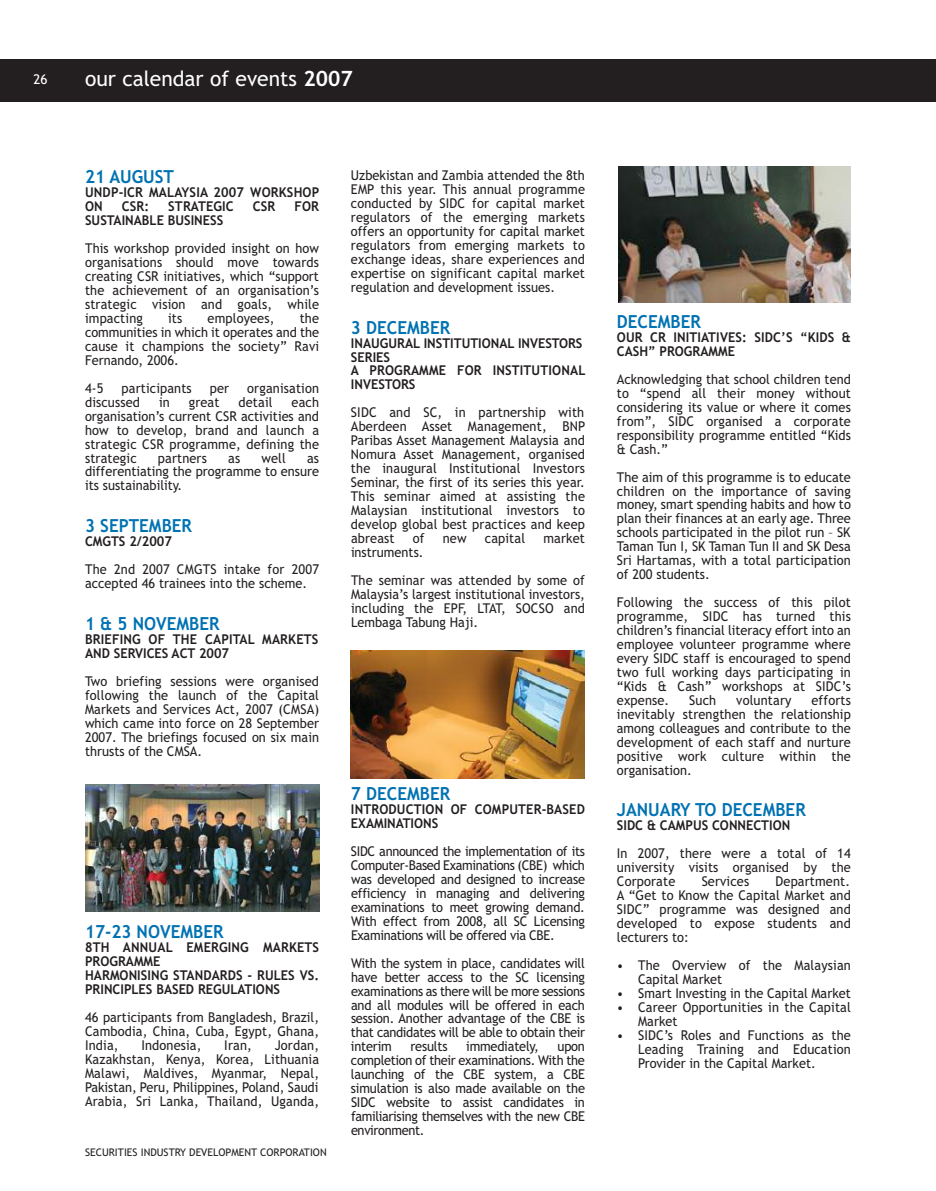
<style>
.page{position:relative;width:936px;height:1191px;background:#fff}
.page>*{position:absolute;margin:0;border:0;box-sizing:border-box;transform-origin:0 0}
.t1{font:21px "Trebuchet MS";color:#fff}
.t2{font:18px "Trebuchet MS Bold OTF";color:#0072b2;scale:.95 1}
.t3{font:13.5px/14px "Trebuchet MS";letter-spacing:.01em;color:#231f20;text-align:justify;scale:.95 1}
.t4{font:13.5px/14px "Trebuchet MS Bold OTF";letter-spacing:.005em;color:#231f20;scale:.95 1}
.t5{font:13.5px "Trebuchet MS";letter-spacing:-.015em;color:#231f20;scale:.95 1}
.t6{font:13.5px "Trebuchet MS";color:#fff}
.t7{font:10.5px "Trebuchet MS";color:#231f20}
.s1{font-family:"Trebuchet MS Bold OTF"}
</style>
<div class="page">
<img style="left:618px;top:167px;width:232px;height:136px">
<div style="left:0;top:60px;width:935px;height:42px;background:#231f20"></div>
<img style="left:351px;top:651px;width:234px;height:127px">
<img style="left:85px;top:784px;width:234px;height:128px">
<p class="t6" style="left:33px;top:72px;width:16px">26</p>
<h1 class="t1" style="left:85px;top:66px;width:269px">our calendar of events <span class="s1">2007</span></h1>
<h2 class="t2" style="left:85px;top:167px;width:95px">21 AUGUST</h2>
<p class="t4" style="left:85px;top:186px;width:248px">UNDP-ICR MALAYSIA 2007 WORKSHOP<br>ON</p>
<p class="t4" style="left:122px;top:200px;width:30px">CSR:</p>
<p class="t4" style="left:168px;top:200px;width:70px">STRATEGIC</p>
<p class="t4" style="left:253px;top:200px;width:25px">CSR</p>
<p class="t4" style="left:294px;top:200px;width:27px">FOR</p>
<p class="t4" style="left:85px;top:214px;width:147px">SUSTAINABLE BUSINESS</p>
<p class="t3" style="left:85px;top:241px;width:248px">This workshop provided insight on how organisations should move towards creating CSR initiatives, which “support the achievement of an organisation’s strategic vision and goals, while impacting</p>
<p class="t3" style="left:85px;top:311px;width:248px;text-indent:215px">the communities in which it operates and the cause it champions the society” Ravi Fernando, 2006.</p>
<p class="t3" style="left:85px;top:381px;width:21px">4-5</p>
<p class="t3" style="left:121px;top:381px;width:75px">participants</p>
<p class="t3" style="left:210px;top:381px;width:22px">per</p>
<p class="t3" style="left:247px;top:381px;width:77px">organisation</p>
<p class="t3" style="left:85px;top:395px;width:59px">discussed</p>
<p class="t3" style="left:159px;top:395px;width:13px">in</p>
<p class="t3" style="left:189px;top:395px;width:34px">great</p>
<p class="t3" style="left:238px;top:395px;width:37px">detail</p>
<p class="t3" style="left:168px;top:311px;width:16px">its</p>
<p class="t3" style="left:207px;top:311px;width:72px">employees,</p>
<p class="t3" style="left:85px;top:395px;width:248px;text-indent:206px">each organisation’s current CSR activities and how to develop, brand and launch a strategic CSR programme, defining the strategic</p>
<p class="t3" style="left:158px;top:451px;width:53px">partners</p>
<p class="t3" style="left:228px;top:451px;width:14px">as</p>
<p class="t3" style="left:261px;top:451px;width:27px">well</p>
<p class="t3" style="left:85px;top:451px;width:248px;text-indent:222px">as differentiating the programme to ensure its sustainability.</p>
<h2 class="t2" style="left:85px;top:515px;width:114px">3 SEPTEMBER</h2>
<p class="t4" style="left:85px;top:534px;width:93px">CMGTS 2/2007</p>
<p class="t3" style="left:85px;top:562px;width:248px">The 2nd 2007 CMGTS intake for 2007 accepted 46 trainees into the scheme.</p>
<h2 class="t2" style="left:85px;top:613px;width:143px">1 &amp; 5 NOVEMBER</h2>
<p class="t4" style="left:85px;top:632px;width:247px">BRIEFING OF THE CAPITAL MARKETS<br>AND SERVICES ACT 2007</p>
<p class="t3" style="left:85px;top:674px;width:248px">Two briefing sessions were organised following the launch of the Capital Markets and Services Act, 2007 (CMSA) which came into force on 28 September 2007. The briefings focused on six main thrusts of the CMSA.</p>
<h2 class="t2" style="left:85px;top:921px;width:147px">17-23 NOVEMBER</h2>
<p class="t4" style="left:85px;top:940px;width:248px">8TH ANNUAL EMERGING MARKETS<br>PROGRAMME<br>HARMONISING STANDARDS - RULES VS.<br>PRINCIPLES BASED REGULATIONS</p>
<p class="t3" style="left:85px;top:1010px;width:248px">46 participants from Bangladesh, Brazil, Cambodia, China, Cuba, Egypt, Ghana, India,</p>
<p class="t3" style="left:85px;top:1038px;width:248px;text-indent:189px">Jordan, Kazakhstan, Kenya, Korea, Lithuania Malawi, Maldives, Myanmar, Nepal, Pakistan, Peru, Philippines, Poland, Saudi Arabia, Sri Lanka, Thailand, Uganda,</p>
<p class="t3" style="left:141px;top:1038px;width:65px">Indonesia,</p>
<p class="t3" style="left:224px;top:1038px;width:30px">Iran,</p>
<p class="t7" style="left:85px;top:1146px;width:243px">SECURITIES INDUSTRY DEVELOPMENT CORPORATION</p>
<p class="t3" style="left:351px;top:168px;width:248px">Uzbekistan and Zambia attended the 8th EMP this year. This annual programme conducted by SIDC for capital market regulators of the emerging markets offers an opportunity for capital market regulators from emerging markets to exchange ideas, share experiences and expertise on significant capital market regulation and development issues.</p>
<h2 class="t2" style="left:351px;top:317px;width:106px">3 DECEMBER</h2>
<p class="t4" style="left:351px;top:336px;width:248px">INAUGURAL INSTITUTIONAL INVESTORS<br>SERIES<br>A PROGRAMME FOR INSTITUTIONAL<br>INVESTORS</p>
<p class="t3" style="left:351px;top:406px;width:248px">SIDC and SC, in partnership with Aberdeen Asset Management, BNP Paribas Asset Management Malaysia and Nomura Asset Management, organised the inaugural Institutional Investors Seminar, the first of its series this year.<br>This seminar aimed at assisting the Malaysian institutional investors to develop global best practices and keep abreast</p>
<p class="t3" style="left:413px;top:531px;width:14px">of</p>
<p class="t3" style="left:443px;top:531px;width:27px">new</p>
<p class="t3" style="left:485px;top:531px;width:44px">capital</p>
<p class="t3" style="left:543px;top:531px;width:45px">market</p>
<p class="t3" style="left:351px;top:538px;width:248px;line-height:27.9px">instruments.<br>The seminar was attended by some of</p>
<p class="t3" style="left:351px;top:587px;width:248px">Malaysia’s largest institutional investors, including the EPF, LTAT, SOCSO and Lembaga Tabung Haji.</p>
<h2 class="t2" style="left:351px;top:783px;width:106px">7 DECEMBER</h2>
<p class="t4" style="left:351px;top:802px;width:248px">INTRODUCTION OF COMPUTER-BASED<br>EXAMINATIONS</p>
<p class="t3" style="left:351px;top:844px;width:248px">SIDC announced the implementation of its Computer-Based Examinations (CBE) which was developed and designed to increase efficiency in managing and delivering examinations to meet growing demand.<br>With effect from 2008, all SC Licensing Examinations will be offered via CBE.</p>
<p class="t3" style="left:351px;top:956px;width:248px">With the system in place, candidates will have better access to the SC licensing examinations as there will be more sessions and all modules will be offered in each session. Another advantage of the CBE is that candidates will be able to obtain their interim</p>
<p class="t5" style="left:410px;top:1038px;width:40px">results</p>
<p class="t5" style="left:466px;top:1038px;width:78px">immediately,</p>
<p class="t3" style="left:351px;top:1039px;width:248px;text-indent:206px">upon completion of their examinations. With the launching of the CBE system, a CBE simulation is also made available on the SIDC website to assist candidates in familiarising themselves with the new CBE environment.</p>
<h2 class="t2" style="left:617px;top:311px;width:90px">DECEMBER</h2>
<p class="t4" style="left:617px;top:330px;width:248px">OUR CR INITIATIVES: SIDC’S “KIDS &amp;<br>CASH” PROGRAMME</p>
<p class="t3" style="left:617px;top:372px;width:248px">Acknowledging that school children tend to “spend all their money without considering its value or where it comes from”, SIDC organised a corporate responsibility programme entitled “Kids &amp; Cash.”</p>
<p class="t3" style="left:617px;top:470px;width:248px">The aim of this programme is to educate children on the importance of saving money, smart spending habits and how to plan their finances at an early age. Three schools participated in the pilot run – SK Taman Tun I, SK Taman Tun II and SK Desa Sri Hartamas, with a total participation of 200 students.</p>
<p class="t3" style="left:617px;top:595px;width:248px">Following the success of this pilot programme, SIDC has turned this children’s financial literacy effort into an employee volunteer programme where every SIDC staff is encouraged to spend two full working days participating in “Kids &amp; Cash” workshops at SIDC’s expense.</p>
<p class="t3" style="left:617px;top:693px;width:248px;text-indent:194px">efforts inevitably strengthen the relationship among colleagues and contribute to the development of each staff and nurture positive work culture within the organisation.</p>
<h2 class="t2" style="left:617px;top:799px;width:200px">JANUARY TO DECEMBER</h2>
<p class="t4" style="left:617px;top:818px;width:184px">SIDC &amp; CAMPUS CONNECTION</p>
<p class="t3" style="left:617px;top:846px;width:248px">In 2007, there were a total of 14 university visits organised by the Corporate</p>
<p class="t3" style="left:689px;top:693px;width:30px">Such</p>
<p class="t3" style="left:736px;top:693px;width:60px">voluntary</p>
<p class="t3" style="left:701px;top:874px;width:52px">Services</p>
<p class="t3" style="left:617px;top:874px;width:248px;text-indent:159px">Department.<br>A “Get to Know the Capital Market and SIDC” programme was designed and developed to expose students and lecturers to:</p>
<p class="t3" style="left:638px;top:958px;width:225px;text-indent:-21px">• The Overview of the Malaysian<br>Capital Market</p>
<p class="t3" style="left:617px;top:986px;width:248px">• Smart Investing in the Capital Market</p>
<p class="t3" style="left:638px;top:1000px;width:225px;text-indent:-21px">• Career Opportunities in the Capital<br>Market</p>
<p class="t3" style="left:638px;top:1028px;width:225px;text-indent:-21px">• SIDC’s Roles and Functions as the Leading Training and Education Provider in the Capital Market.</p>
</div>
